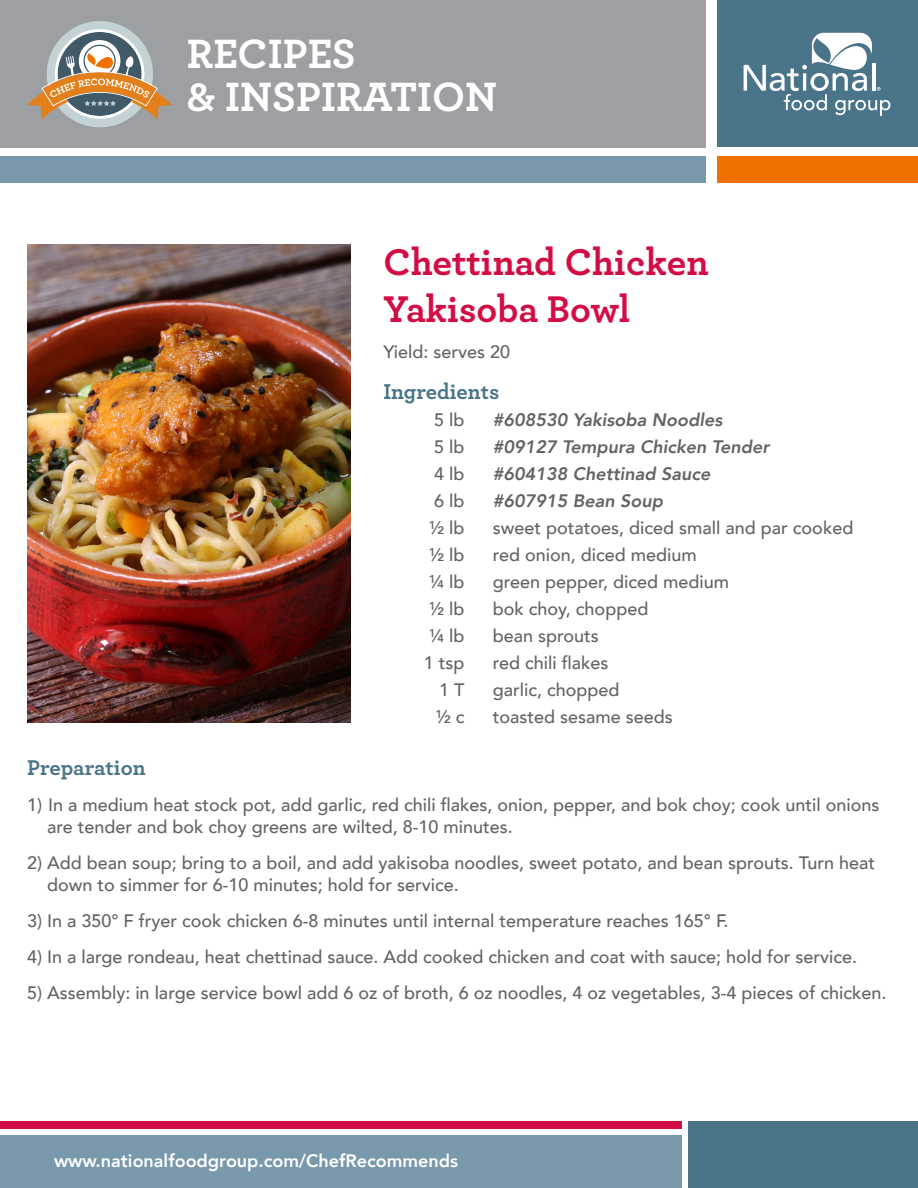
<style>
.page{position:relative;width:918px;height:1188px;background:#fff}
.page>*{position:absolute;margin:0;border:0;box-sizing:border-box;transform-origin:0 0}
.t1{font:700 42.9px/42.9px "Archer Pro";color:#fff}
.t2{font:700 39px "Archer Pro";color:#d20d44}
.t3{font:700 22.5px "Archer Pro";color:#49748a}
.t4{font:500 18px/21.6px "Avenir";color:#636366}
.t5{font:italic 800 18px "Avenir";color:#636366}
.t6{font:800 18px "Avenir";color:#fff}
</style>
<div class="page">
<div style="left:0;top:1135px;width:682px;height:53px;background:#7898ac"></div>
<div style="left:688px;top:1121px;width:230px;height:67px;background:#49748a"></div>
<div style="left:0;top:1121px;width:682px;height:8px;background:#d20d44"></div>
<div style="left:0;top:0;width:706px;height:147px;background:#9d9fa2"></div>
<div style="left:717px;top:1px;width:200px;height:146px;background:#49748a"></div>
<div style="left:717px;top:156px;width:200px;height:26px;background:#ef7100"></div>
<div style="left:0;top:157px;width:706px;height:26px;background:#7898ac"></div>
<svg style="left:27px;top:22px;width:145px;height:104px"></svg>
<svg style="left:744px;top:33px;width:146px;height:83px"></svg>
<img style="left:27px;top:244px;width:324px;height:479px">
<h1 class="t1" style="left:187px;top:30px;width:312px">RECIPES<br>&amp; INSPIRATION</h1>
<p class="t2" style="left:383px;top:232px;width:327px">Chettinad Chicken</p>
<p class="t2" style="left:383px;top:278px;width:249px">Yakisoba Bowl</p>
<p class="t4" style="left:383px;top:340px;width:128px">Yield: serves 20</p>
<p class="t3" style="left:383px;top:373px;width:117px">Ingredients</p>
<p class="t4" style="left:434px;top:408px;width:32px">5 lb</p>
<p class="t5" style="left:493px;top:409px;width:231px">#608530 Yakisoba Noodles</p>
<p class="t4" style="left:434px;top:435px;width:32px">5 lb</p>
<p class="t5" style="left:493px;top:436px;width:278px">#09127 Tempura Chicken Tender</p>
<p class="t4" style="left:434px;top:462px;width:32px">4 lb</p>
<p class="t5" style="left:493px;top:463px;width:219px">#604138 Chettinad Sauce</p>
<p class="t4" style="left:434px;top:489px;width:32px">6 lb</p>
<p class="t5" style="left:493px;top:490px;width:172px">#607915 Bean Soup</p>
<p class="t4" style="left:429px;top:516px;width:37px">½ lb</p>
<p class="t4" style="left:493px;top:516px;width:362px">sweet potatoes, diced small and par cooked</p>
<p class="t4" style="left:429px;top:543px;width:37px">½ lb</p>
<p class="t4" style="left:493px;top:543px;width:206px">red onion, diced medium</p>
<p class="t4" style="left:429px;top:570px;width:37px">¼ lb</p>
<p class="t4" style="left:493px;top:570px;width:238px">green pepper, diced medium</p>
<p class="t4" style="left:429px;top:597px;width:37px">½ lb</p>
<p class="t4" style="left:493px;top:597px;width:157px">bok choy, chopped</p>
<p class="t4" style="left:429px;top:624px;width:37px">¼ lb</p>
<p class="t4" style="left:493px;top:624px;width:108px">bean sprouts</p>
<p class="t4" style="left:424px;top:651px;width:42px">1 tsp</p>
<p class="t4" style="left:493px;top:651px;width:117px">red chili flakes</p>
<p class="t4" style="left:439px;top:678px;width:27px">1 T</p>
<p class="t4" style="left:493px;top:678px;width:128px">garlic, chopped</p>
<p class="t4" style="left:436px;top:705px;width:30px">½ c</p>
<p class="t4" style="left:493px;top:705px;width:182px">toasted sesame seeds</p>
<p class="t3" style="left:27px;top:750px;width:120px">Preparation</p>
<p class="t4" style="left:47px;top:793px;width:834px;text-indent:-20px">1) In a medium heat stock pot, add garlic, red chili flakes, onion, pepper, and bok choy; cook until onions are tender and bok choy greens are wilted, 8-10 minutes.</p>
<p class="t4" style="left:47px;top:851px;width:830px;text-indent:-20px">2) Add bean soup; bring to a boil, and add yakisoba noodles, sweet potato, and bean sprouts. Turn heat down to simmer for 6-10 minutes; hold for service.</p>
<p class="t4" style="left:27px;top:909px;width:703px">3) In a 350° F fryer cook chicken 6-8 minutes until internal temperature reaches 165° F.</p>
<p class="t4" style="left:27px;top:945px;width:832px">4) In a large rondeau, heat chettinad sauce. Add cooked chicken and coat with sauce; hold for service.</p>
<p class="t4" style="left:27px;top:981px;width:861px">5) Assembly: in large service bowl add 6 oz of broth, 6 oz noodles, 4 oz vegetables, 3-4 pieces of chicken.</p>
<p class="t6" style="left:54px;top:1146px;width:406px">www.nationalfoodgroup.com/ChefRecommends</p>
</div>
